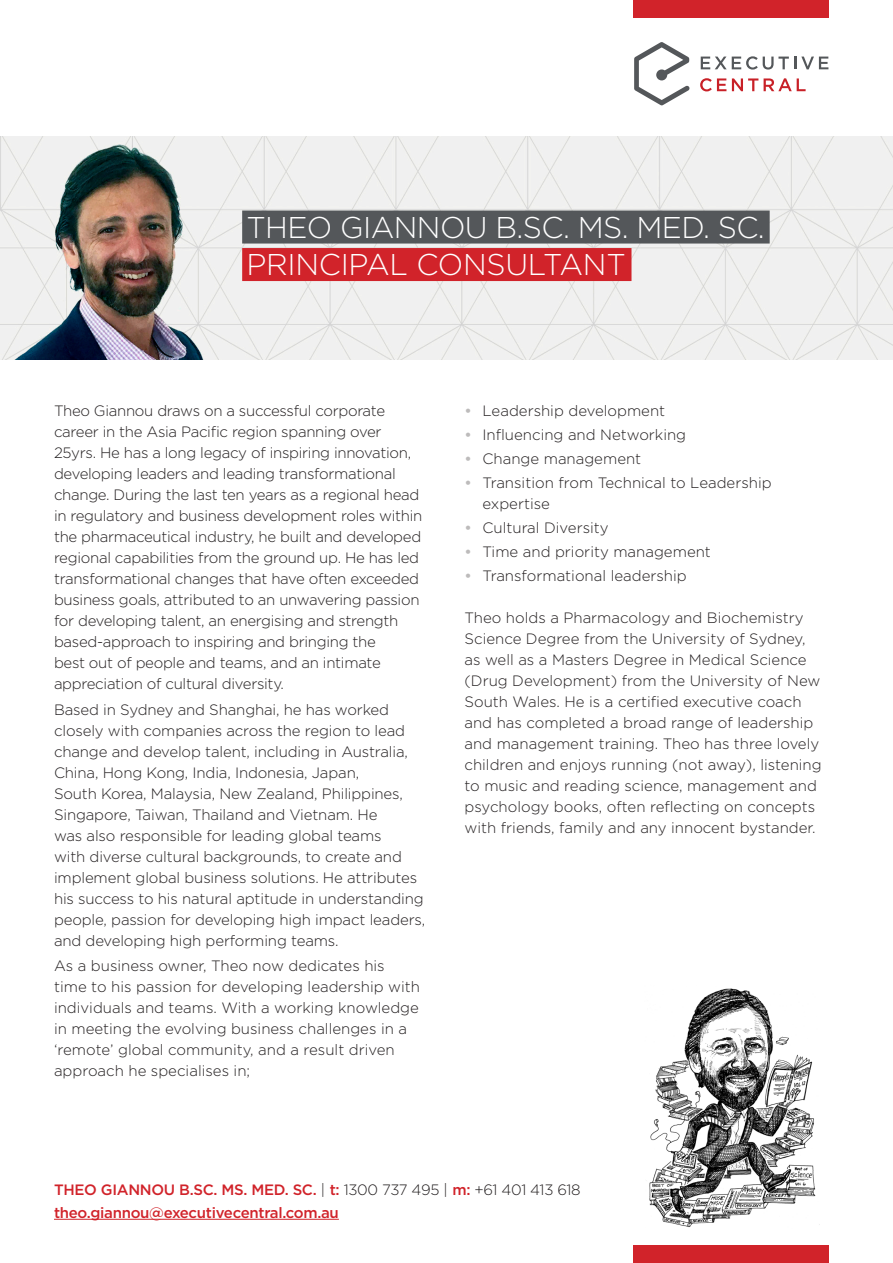
<style>
.page{position:relative;width:893px;height:1263px;background:#fff}
.page>*{position:absolute;margin:0;border:0;box-sizing:border-box;transform-origin:0 0}
.Heading{font:300 30px/37.5px "Gotham";letter-spacing:-.02em;color:#fff}
.t1{font:300 15px/21px "Gotham";letter-spacing:-.01em;color:#231f20}
.t2{font:500 15px "Gotham";letter-spacing:-.02em;color:#d1232a}
.s1{font-weight:500;color:#bdbbbb}
.s2{font-weight:300;color:#231f20}
</style>
<div class="page">
<svg style="left:701px;top:56px;width:127px;height:14px"></svg>
<svg style="left:700px;top:78px;width:26px;height:13px"></svg>
<svg style="left:732px;top:78px;width:26px;height:13px"></svg>
<svg style="left:764px;top:78px;width:42px;height:13px"></svg>
<svg style="left:634px;top:42px;width:56px;height:63px"></svg>
<div style="left:634px;top:0;width:195px;height:18px;background:#d1232a"></div>
<div style="left:634px;top:1245px;width:195px;height:18px;background:#d1232a"></div>
<img style="left:0;top:136px;width:893px;height:223px">
<hr style="left:54px;top:1219px;width:285px;height:1px;background:#d1232a">
<div style="left:242px;top:211px;width:528px;height:33px;background:#54575a"></div>
<div style="left:242px;top:248px;width:389px;height:33px;background:#d1232a"></div>
<img style="left:649px;top:988px;width:171px;height:239px">
<p class="Heading" style="left:246px;top:207px;width:520px">THEO GIANNOU B.SC. MS. MED. SC.<br>PRINCIPAL CONSULTANT</p>
<p class="t1" style="left:54px;top:400px;width:370px">Theo Giannou draws on a successful corporate career in the Asia Pacific region spanning over 25yrs. He has a long legacy of inspiring innovation, developing leaders and leading transformational change. During the last ten years as a regional head in regulatory and business development roles within the pharmaceutical industry, he built and developed regional capabilities from the ground up. He has led transformational changes that have often exceeded business goals, attributed to an unwavering passion for developing talent, an energising and strength based-approach to inspiring and bringing the<br>best out of people and teams, and an intimate appreciation of cultural diversity.</p>
<p class="t1" style="left:54px;top:698px;width:373px">Based in Sydney and Shanghai, he has worked closely with companies across the region to lead change and develop talent, including in Australia, China, Hong Kong, India, Indonesia, Japan,<br>South Korea, Malaysia, New Zealand, Philippines, Singapore, Taiwan, Thailand and Vietnam. He<br>was also responsible for leading global teams<br>with diverse cultural backgrounds, to create and implement global business solutions. He attributes his success to his natural aptitude in understanding people, passion for developing high impact leaders, and developing high performing teams.</p>
<p class="t1" style="left:54px;top:955px;width:367px">As a business owner, Theo now dedicates his time to his passion for developing leadership with individuals and teams. With a working knowledge in meeting the evolving business challenges in a ‘remote’ global community, and a result driven approach he specialises in;</p>
<p class="t1" style="left:464px;top:400px;width:202px"><span class="s1">•</span> Leadership development</p>
<p class="t1" style="left:464px;top:424px;width:223px"><span class="s1">•</span> Influencing and Networking</p>
<p class="t1" style="left:464px;top:448px;width:178px"><span class="s1">•</span> Change management</p>
<p class="t1" style="left:482px;top:472px;width:291px;text-indent:-18px"><span class="s1">•</span> Transition from Technical to Leadership expertise</p>
<p class="t1" style="left:464px;top:517px;width:146px"><span class="s1">•</span> Cultural Diversity</p>
<p class="t1" style="left:464px;top:541px;width:248px"><span class="s1">•</span> Time and priority management</p>
<p class="t1" style="left:464px;top:565px;width:224px"><span class="s1">•</span> Transformational leadership</p>
<p class="t1" style="left:464px;top:607px;width:359px">Theo holds a Pharmacology and Biochemistry Science Degree from the University of Sydney, as well as a Masters Degree in Medical Science (Drug Development) from the University of New South Wales. He is a certified executive coach and has completed a broad range of leadership and management training. Theo has three lovely children and enjoys running (not away), listening to music and reading science, management and psychology books, often reflecting on concepts with friends, family and any innocent bystander.</p>
<p class="t2" style="left:54px;top:1180px;width:528px">THEO GIANNOU B.SC. MS. MED. SC. <span class="s2">|</span> t: <span class="s2">1300 737 495 |</span> m: <span class="s2">+61 401 413 618</span></p>
<p class="t2" style="left:54px;top:1202px;width:286px">theo.giannou@executivecentral.com.au</p>
</div>
